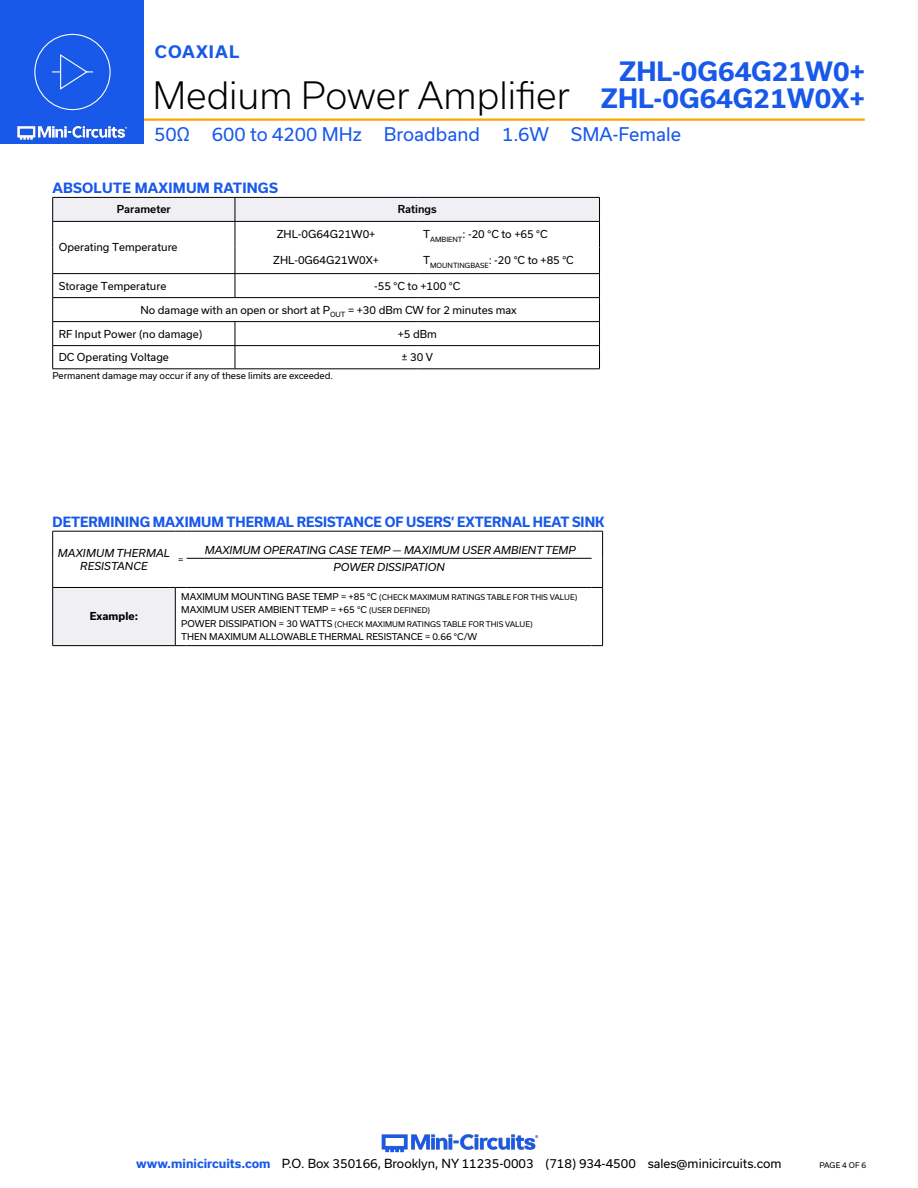
<style>
.page{position:relative;width:918px;height:1188px;background:#fff}
.page>*{position:absolute;margin:0;border:0;box-sizing:border-box;transform-origin:0 0}
.t1{font:300 36px "Usual";color:#000}
.t2{font:700 25.5px "Usual";color:#1859ea}
.t3{font:18px "Usual";color:#1859ea}
.t4{font:700 16.5px "Usual";letter-spacing:.065em;color:#1859ea}
.Blue_Headers{font:700 13.5px "Usual";letter-spacing:.005em;color:#1859ea;scale:.96 1}
.Blue_Headers-2{font:700 13.5px "Usual";letter-spacing:.005em;color:#1859ea}
.t5{font:12px "Usual";color:#000}
.Table_Body_Left_Just{font:10.5px "Usual";color:#000}
.Table_Body_Center{font:10.5px "Usual";color:#000}
.Notes{font:italic 10.5px "Usual";color:#000}
.Table_Header_Center{font:500 10.5px "Usual";color:#000}
.Table_Header_Center-2{font:700 10.5px "Usual";color:#000}
.Notes-2{font:9px "Usual";color:#000}
.Notes-3{font:7.5px "Usual";color:#000}
.s1{font-weight:700;font-size:25.5px;color:#1859ea}
.s2{font-size:9px}
.s3{font-size:7.5px}
.s4{font-weight:700;color:#1859ea}
</style>
<div class="page">
<img style="left:381px;top:1134px;width:158px;height:19px">
<hr style="left:112px;top:118px;width:753px;height:3px;background:#ffa300">
<div style="left:0;top:0;width:144px;height:144px;background:#1859ea"></div>
<img style="left:17px;top:120px;width:128px;height:20px">
<div style="left:34px;top:34px;width:77px;height:76px;border:1px solid #fff;border-radius:50%"></div>
<svg style="left:52px;top:54px;width:41px;height:36px"></svg>
<hr style="left:52px;top:369px;width:183px;height:1px;background:#000">
<hr style="left:235px;top:369px;width:182px;height:1px;background:#000">
<hr style="left:417px;top:369px;width:183px;height:1px;background:#000">
<svg style="left:52px;top:197px;width:548px;height:172px"></svg>
<div style="left:53px;top:587px;width:122px;height:59px;background:#efeff4"></div>
<hr style="left:52px;top:531px;width:123px;height:1px;background:#000">
<svg style="left:175px;top:531px;width:12px;height:1px"></svg>
<svg style="left:52px;top:531px;width:1px;height:56px"></svg>
<hr style="left:175px;top:588px;width:1px;height:57px;background:#000">
<hr style="left:52px;top:587px;width:1px;height:58px;background:#000">
<hr style="left:187px;top:531px;width:405px;height:1px;background:#000">
<hr style="left:53px;top:587px;width:122px;height:1px;background:#000">
<svg style="left:175px;top:587px;width:12px;height:1px"></svg>
<hr style="left:187px;top:587px;width:405px;height:1px;background:#000">
<svg style="left:592px;top:531px;width:11px;height:57px"></svg>
<hr style="left:602px;top:587px;width:1px;height:58px;background:#000">
<hr style="left:52px;top:645px;width:123px;height:1px;background:#000">
<svg style="left:175px;top:645px;width:12px;height:1px"></svg>
<hr style="left:187px;top:645px;width:405px;height:1px;background:#000">
<hr style="left:187px;top:558px;width:405px;height:1px;background:#000">
<h3 class="t4" style="left:155px;top:42px;width:86px">COAXIAL</h3>
<h2 class="t2" style="left:619px;top:57px;width:248px">ZHL-0G64G21W0+</h2>
<h1 class="t1" style="left:153px;top:74px;width:714px">Medium Power Amplifier <span class="s1">ZHL-0G64G21W0X+</span></h1>
<h3 class="t3" style="left:154px;top:124px;width:528px">50Ω 600 to 4200 MHz Broadband 1.6W SMA-Female</h3>
<p class="Blue_Headers-2" style="left:52px;top:180px;width:227px">ABSOLUTE MAXIMUM RATINGS</p>
<p class="Table_Header_Center" style="left:117px;top:203px;width:56px">Parameter</p>
<p class="Table_Header_Center" style="left:398px;top:203px;width:41px">Ratings</p>
<p class="Table_Body_Left_Just" style="left:59px;top:241px;width:120px">Operating Temperature</p>
<p class="Table_Body_Center" style="left:277px;top:228px;width:100px">ZHL-0G64G21W0+</p>
<p class="Table_Body_Center" style="left:423px;top:228px;width:126px">T<sub>AMBIENT</sub>: -20 °C to +65 °C</p>
<p class="Table_Body_Center" style="left:273px;top:255px;width:107px">ZHL-0G64G21W0X+</p>
<p class="Table_Body_Center" style="left:423px;top:255px;width:152px">T<sub>MOUNTINGBASE</sub>: -20 °C to +85 °C</p>
<p class="Table_Body_Left_Just" style="left:59px;top:280px;width:109px">Storage Temperature</p>
<p class="Table_Body_Center" style="left:374px;top:280px;width:88px">-55 °C to +100 °C</p>
<p class="Table_Body_Left_Just" style="left:140px;top:304px;width:378px">No damage with an open or short at P<sub>OUT</sub> = +30 dBm CW for 2 minutes max</p>
<p class="Table_Body_Left_Just" style="left:59px;top:328px;width:145px">RF Input Power (no damage)</p>
<p class="Table_Body_Center" style="left:398px;top:328px;width:41px">+5 dBm</p>
<p class="Table_Body_Left_Just" style="left:59px;top:351px;width:112px">DC Operating Voltage</p>
<p class="Table_Body_Center" style="left:401px;top:351px;width:33px">± 30 V</p>
<p class="Notes-2" style="left:52px;top:370px;width:282px">Permanent damage may occur if any of these limits are exceeded.</p>
<p class="Blue_Headers" style="left:52px;top:514px;width:577px">DETERMINING MAXIMUM THERMAL RESISTANCE OF USERS’ EXTERNAL HEAT SINK</p>
<p class="Notes" style="left:58px;top:547px;width:114px">MAXIMUM THERMAL</p>
<p class="Notes" style="left:80px;top:560px;width:69px">RESISTANCE</p>
<p class="Table_Header_Center-2" style="left:90px;top:611px;width:50px">Example:</p>
<p class="Notes-2" style="left:178px;top:554px;width:7px">=</p>
<p class="Notes" style="left:205px;top:544px;width:372px">MAXIMUM OPERATING CASE TEMP — MAXIMUM USER AMBIENT TEMP</p>
<p class="Notes" style="left:333px;top:561px;width:113px">POWER DISSIPATION</p>
<p class="Notes-3" style="left:181px;top:593px;width:397px"><span class="s2">MAXIMUM MOUNTING BASE TEMP = +85 °C</span> (CHECK MAXIMUM RATINGS TABLE FOR THIS VALUE)</p>
<p class="Notes-2" style="left:181px;top:605px;width:250px">MAXIMUM USER AMBIENT TEMP = +65 °C <span class="s3">(USER DEFINED)</span></p>
<p class="Notes-3" style="left:181px;top:620px;width:353px"><span class="s2">POWER DISSIPATION = 30 WATTS</span> (CHECK MAXIMUM RATINGS TABLE FOR THIS VALUE)</p>
<p class="Notes-2" style="left:181px;top:632px;width:298px">THEN MAXIMUM ALLOWABLE THERMAL RESISTANCE = 0.66 °C/W</p>
<h3 class="t5" style="left:136px;top:1157px;width:647px"><span class="s4">www.minicircuits.com</span> P.O. Box 350166, Brooklyn, NY 11235-0003 (718) 934-4500 sales@minicircuits.com</h3>
<p class="Notes-3" style="left:819px;top:1161px;width:48px">PAGE 4 OF 6</p>
</div>
